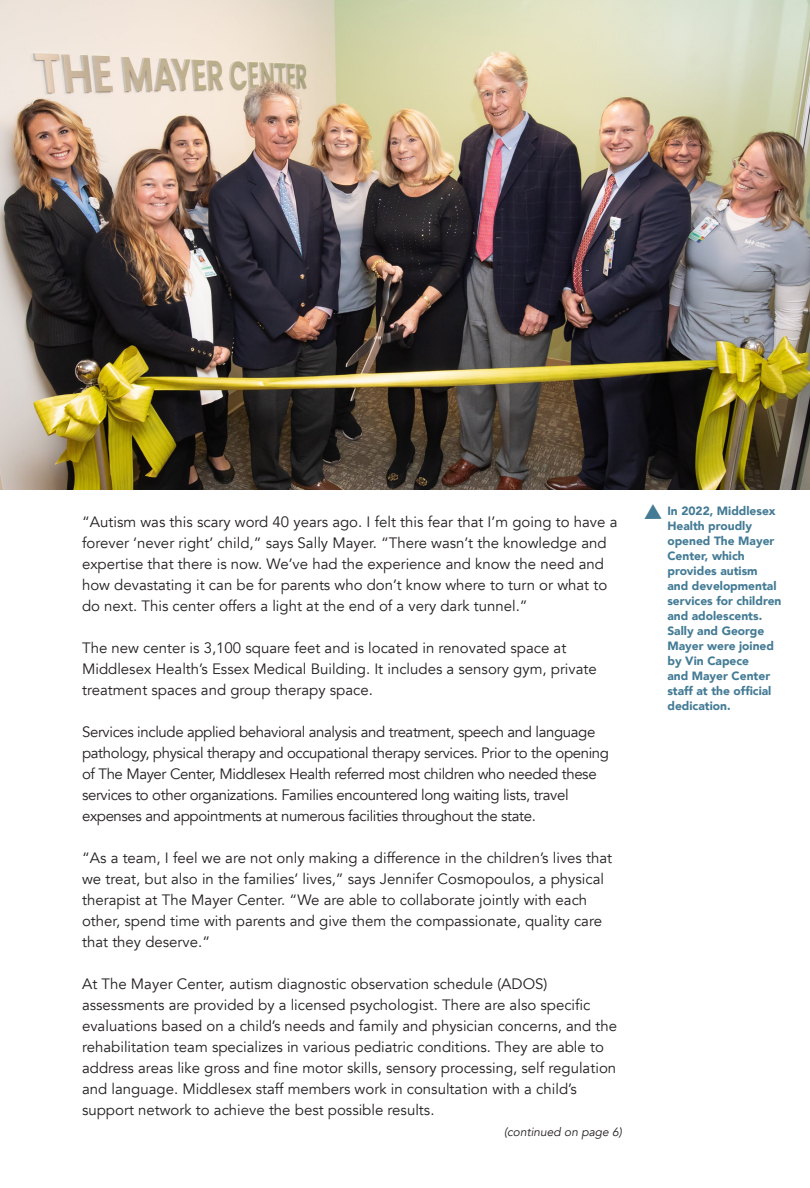
<style>
.page{position:relative;width:810px;height:1188px;background:#fff}
.page>*{position:absolute;margin:0;border:0;box-sizing:border-box;transform-origin:0 0}
.TEXT{font:15px/21px "Avenir";color:#231f20}
.TEXT-2{font:15px/21px "Avenir";letter-spacing:-.025em;color:#231f20}
.t1{font:900 12px/15px "Avenir";color:#437b95}
.TEXT-3{font:italic 12px "Avenir";color:#231f20}
</style>
<div class="page">
<img style="left:0;top:0;width:810px;height:489px">
<p class="TEXT" style="left:82px;top:512px;width:537px">“Autism was this scary word 40 years ago. I felt this fear that I’m going to have a forever ‘never right’ child,” says Sally Mayer. “There wasn’t the knowledge and expertise that there is now. We’ve had the experience and know the need and how devastating it can be for parents who don’t know where to turn or what to do next. This center offers a light at the end of a very dark tunnel.”</p>
<p class="TEXT" style="left:82px;top:638px;width:516px">The new center is 3,100 square feet and is located in renovated space at<br>Middlesex Health’s Essex Medical Building. It includes a sensory gym, private treatment spaces and group therapy space.</p>
<p class="TEXT-2" style="left:82px;top:722px;width:529px">Services include applied behavioral analysis and treatment, speech and language pathology, physical therapy and occupational therapy services. Prior to the opening of The Mayer Center, Middlesex Health referred most children who needed these services to other organizations. Families encountered long waiting lists, travel expenses and appointments at numerous facilities throughout the state.</p>
<p class="TEXT" style="left:82px;top:848px;width:532px">“As a team, I feel we are not only making a difference in the children’s lives that we treat, but also in the families’ lives,” says Jennifer Cosmopoulos, a physical therapist at The Mayer Center. “We are able to collaborate jointly with each other, spend time with parents and give them the compassionate, quality care that they deserve.”</p>
<p class="TEXT" style="left:82px;top:974px;width:537px">At The Mayer Center, autism diagnostic observation schedule (ADOS) assessments are provided by a licensed psychologist. There are also specific evaluations based on a child’s needs and family and physician concerns, and the rehabilitation team specializes in various pediatric conditions. They are able to address areas like gross and fine motor skills, sensory processing, self regulation and language. Middlesex staff members work in consultation with a child’s support network to achieve the best possible results.</p>
<p class="TEXT-3" style="left:504px;top:1125px;width:120px">(continued on page 6)</p>
<p class="t1" style="left:667px;top:503px;width:116px">In 2022, Middlesex<br>Health proudly opened The Mayer<br>Center, which provides autism and developmental services for children and adolescents.<br>Sally and George<br>Mayer were joined by Vin Capece<br>and Mayer Center staff at the official dedication.</p>
</div>
